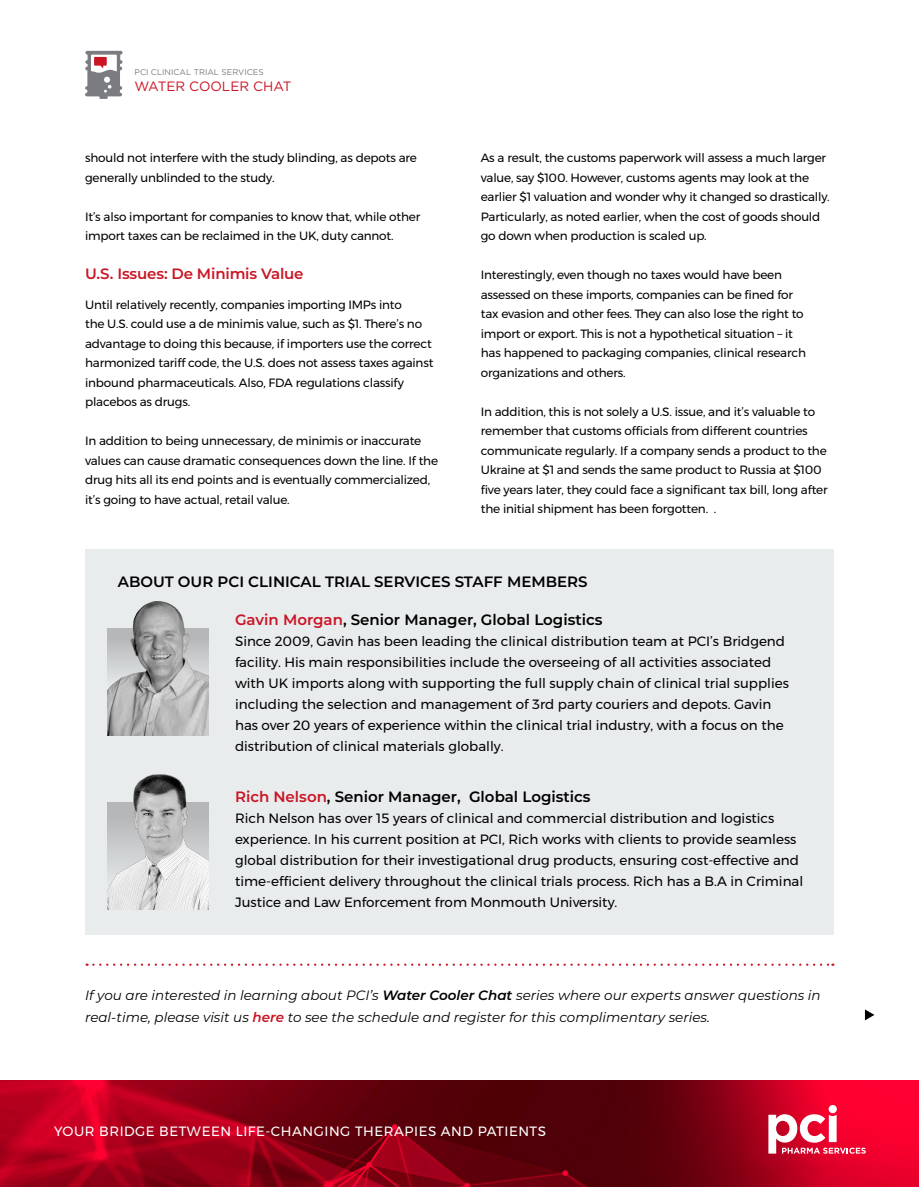
<style>
.page{position:relative;width:919px;height:1187px;background:#fff}
.page>*{position:absolute;margin:0;border:0;box-sizing:border-box;transform-origin:0 0}
.t1{font:600 15px "Montserrat";color:#000}
.t2{font:600 15px "Montserrat";letter-spacing:-.01em;color:#ca1524}
.t3{font:13.5px/21px "Montserrat";color:#000}
.t4{font:italic 13.5px/22.5px "Montserrat";color:#000}
.t5{font:13.5px "Montserrat";letter-spacing:.04em;color:#fff}
.t6{font:13.5px "Gotham";color:#ca1524}
.t7{font:12px/19.5px "Montserrat";letter-spacing:-.015em;color:#000}
.t8{font:8.25px "Gotham";color:#7b7c81}
.s1{color:#ca1524}
.s2{font-weight:600}
.s3{font-weight:600;color:#ca1524}
</style>
<div class="page">
<img style="left:0;top:1080px;width:578px;height:106px">
<img style="left:578px;top:1080px;width:340px;height:106px">
<svg style="left:828px;top:1104px;width:8px;height:9px"></svg>
<svg style="left:768px;top:1114px;width:97px;height:39px"></svg>
<svg style="left:85px;top:51px;width:38px;height:48px"></svg>
<svg style="left:865px;top:1009px;width:9px;height:11px"></svg>
<svg style="left:87px;top:963px;width:746px;height:2px"></svg>
<div style="left:85px;top:549px;width:748px;height:385px;background:#e8eced"></div>
<img style="left:107px;top:601px;width:101px;height:134px">
<img style="left:107px;top:774px;width:101px;height:135px">
<p class="t8" style="left:134px;top:67px;width:131px">PCI CLINICAL TRIAL SERVICES</p>
<p class="t6" style="left:134px;top:78px;width:159px">WATER COOLER CHAT</p>
<p class="t7" style="left:85px;top:148px;width:333px">should not interfere with the study blinding, as depots are generally unblinded to the study.</p>
<p class="t7" style="left:85px;top:206px;width:337px">It’s also important for companies to know that, while other import taxes can be reclaimed in the UK, duty cannot.</p>
<p class="t2" style="left:85px;top:263px;width:220px">U.S. Issues: De Minimis Value</p>
<p class="t7" style="left:85px;top:294px;width:350px">Until relatively recently, companies importing IMPs into<br>the U.S. could use a de minimis value, such as $1. There’s no advantage to doing this because, if importers use the correct harmonized tariff code, the U.S. does not assess taxes against inbound pharmaceuticals. Also, FDA regulations classify placebos as drugs.</p>
<p class="t7" style="left:85px;top:431px;width:354px">In addition to being unnecessary, de minimis or inaccurate values can cause dramatic consequences down the line. If the drug hits all its end points and is eventually commercialized, it’s going to have actual, retail value.</p>
<p class="t7" style="left:480px;top:148px;width:350px">As a result, the customs paperwork will assess a much larger value, say $100. However, customs agents may look at the earlier $1 valuation and wonder why it changed so drastically.<br>Particularly, as noted earlier, when the cost of goods should go down when production is scaled up.</p>
<p class="t7" style="left:480px;top:265px;width:327px">Interestingly, even though no taxes would have been assessed on these imports, companies can be fined for tax evasion and other fees. They can also lose the right to import or export. This is not a hypothetical situation – it has happened to packaging companies, clinical research organizations and others.</p>
<p class="t7" style="left:480px;top:401px;width:348px">In addition, this is not solely a U.S. issue, and it’s valuable to remember that customs officials from different countries communicate regularly. If a company sends a product to the Ukraine at $1 and sends the same product to Russia at $100 five years later, they could face a significant tax bill, long after the initial shipment has been forgotten. .</p>
<p class="t1" style="left:118px;top:571px;width:471px">ABOUT OUR PCI CLINICAL TRIAL SERVICES STAFF MEMBERS</p>
<p class="t1" style="left:235px;top:608px;width:369px"><span class="s1">Gavin Morgan</span>, Senior Manager, Global Logistics</p>
<p class="t3" style="left:235px;top:630px;width:555px">Since 2009, Gavin has been leading the clinical distribution team at PCI’s Bridgend facility. His main responsibilities include the overseeing of all activities associated with UK imports along with supporting the full supply chain of clinical trial supplies including the selection and management of 3rd party couriers and depots. Gavin has over 20 years of experience within the clinical trial industry, with a focus on the distribution of clinical materials globally.</p>
<p class="t1" style="left:235px;top:785px;width:357px"><span class="s1">Rich Nelson</span>, Senior Manager, Global Logistics</p>
<p class="t3" style="left:235px;top:807px;width:569px">Rich Nelson has over 15 years of clinical and commercial distribution and logistics experience. In his current position at PCI, Rich works with clients to provide seamless global distribution for their investigational drug products, ensuring cost-effective and time-efficient delivery throughout the clinical trials process. Rich has a B.A in Criminal Justice and Law Enforcement from Monmouth University.</p>
<p class="t4" style="left:85px;top:983px;width:737px">If you are interested in learning about PCI’s <span class="s2">Water Cooler Chat</span> series where our experts answer questions in real-time, please visit us <span class="s3">here</span> to see the schedule and register for this complimentary series.</p>
<p class="t5" style="left:54px;top:1120px;width:493px">YOUR BRIDGE BETWEEN LIFE-CHANGING THERAPIES AND PATIENTS</p>
</div>
